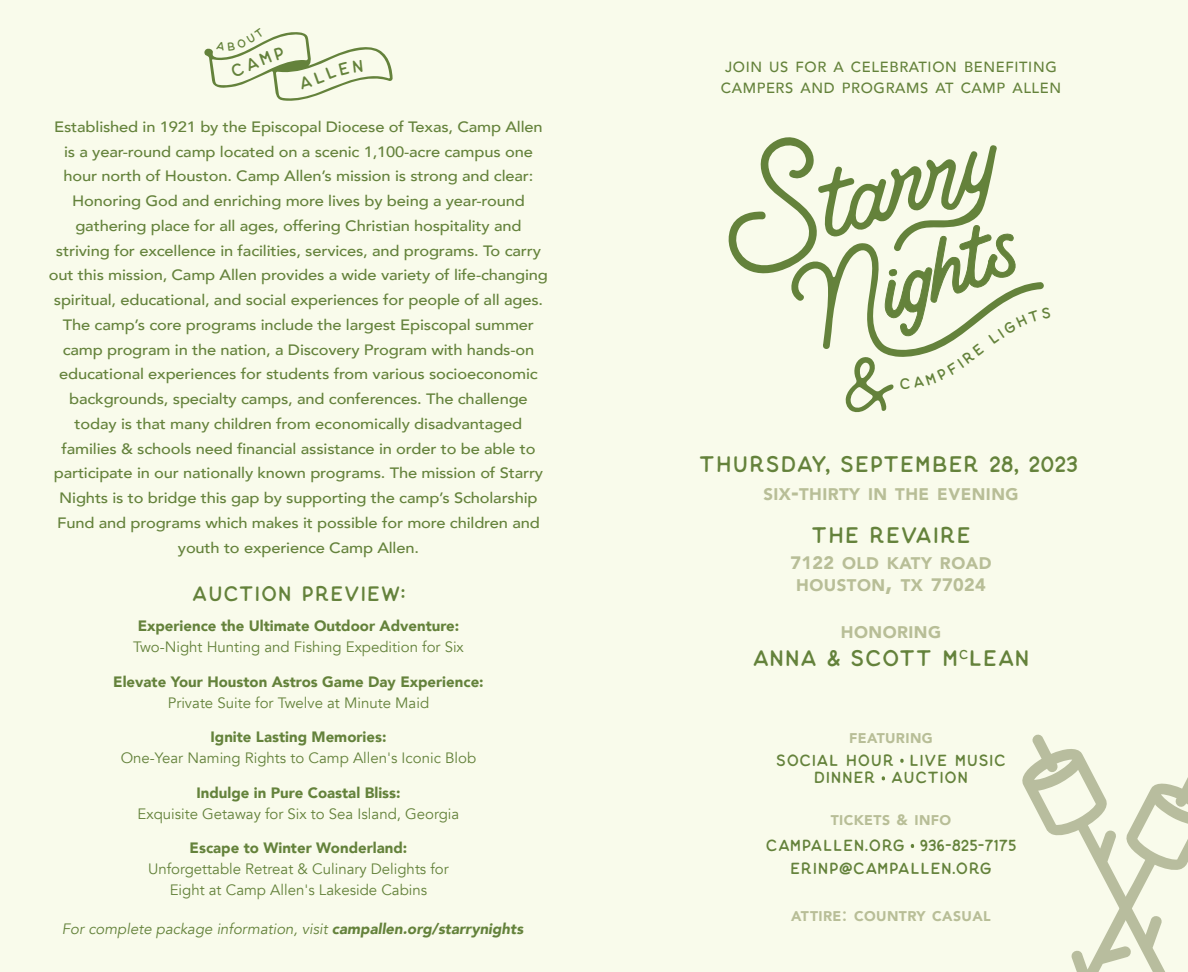
<style>
.page{position:relative;width:1188px;height:972px;background:#f9fbeb}
.page>*{position:absolute;margin:0;border:0;box-sizing:border-box;transform-origin:0 0}
.t1{font:21px "Thistails Sans";color:#64823b}
.t2{font:19.5px "Thistails Sans";color:#64823b}
.t3{font:900 16.8px/22.5px "Avenir";letter-spacing:.03em;color:#b8be97;text-align:center}
.BACK_PAGE_COMMITTEE_MEMEBER{font:500 15px/24.8px "Avenir";letter-spacing:-.01em;color:#64823b;text-align:center;scale:1.1 1}
.t4{font:15px/21px "Avenir";color:#64823b;text-align:center}
.t5{font:15px "Thistails Sans";color:#64823b}
.t6{font:900 15px/21px "Avenir";color:#64823b;text-align:center}
.t7{font:italic 15px "Avenir";color:#64823b}
.t8{font:500 14.7px/21px "Avenir";letter-spacing:.045em;color:#64823b;text-align:center}
.t9{font:900 14.1px "Avenir";letter-spacing:.03em;color:#b8be97}
.s1{font-weight:900}
.s2{font-weight:400}
.s3{font-size:24px}
.s4{font-size:18px}
.s5{font-size:15px}
.s6{font-weight:500;font-size:20.1px}
</style>
<div class="page">
<svg style="left:1022px;top:734px;width:166px;height:238px"></svg>
<svg style="left:900px;top:759px;width:4px;height:4px"></svg>
<svg style="left:881px;top:776px;width:4px;height:5px"></svg>
<svg style="left:911px;top:844px;width:3px;height:4px"></svg>
<svg style="left:204px;top:32px;width:189px;height:69px"></svg>
<svg style="left:728px;top:137px;width:316px;height:276px"></svg>
<p class="BACK_PAGE_COMMITTEE_MEMEBER" style="left:49px;top:113px;width:455px">Established in 1921 by the Episcopal Diocese of Texas, Camp Allen is a year-round camp located on a scenic 1,100-acre campus one hour north of Houston. Camp Allen’s mission is strong and clear:<br>Honoring God and enriching more lives by being a year-round gathering place for all ages, offering Christian hospitality and striving for excellence in facilities, services, and programs. To carry out this mission, Camp Allen provides a wide variety of life-changing spiritual, educational, and social experiences for people of all ages.<br>The camp’s core programs include the largest Episcopal summer camp program in the nation, a Discovery Program with hands-on educational experiences for students from various socioeconomic backgrounds, specialty camps, and conferences. The challenge today is that many children from economically disadvantaged families &amp; schools need financial assistance in order to be able to participate in our nationally known programs. The mission of Starry Nights is to bridge this gap by supporting the camp’s Scholarship Fund and programs which makes it possible for more children and youth to experience Camp Allen.</p>
<p class="t2" style="left:191px;top:580px;width:216px">AUCTION PREVIEW:</p>
<p class="t4" style="left:133px;top:616px;width:332px"><span class="s1">Experience the Ultimate Outdoor Adventure:<br></span>Two-Night Hunting and Fishing Expedition for Six</p>
<p class="t6" style="left:113px;top:671px;width:372px">Elevate Your Houston Astros Game Day Experience:<br><span class="s2">Private Suite for Twelve at Minute Maid</span></p>
<p class="t4" style="left:121px;top:727px;width:357px"><span class="s1">Ignite Lasting Memories:<br></span>One-Year Naming Rights to Camp Allen's Iconic Blob</p>
<p class="t4" style="left:138px;top:782px;width:323px"><span class="s1">Indulge in Pure Coastal Bliss:<br></span>Exquisite Getaway for Six to Sea Island, Georgia</p>
<p class="t4" style="left:148px;top:838px;width:302px"><span class="s1">Escape to Winter Wonderland:<br></span>Unforgettable Retreat &amp; Culinary Delights for<br>Eight at Camp Allen's Lakeside Cabins</p>
<p class="t7" style="left:62px;top:920px;width:463px">For complete package information, visit <span class="s1">campallen.org/starrynights</span></p>
<p class="t8" style="left:721px;top:55px;width:342px">JOIN US FOR A CELEBRATION BENEFITING<br>CAMPERS AND PROGRAMS AT CAMP ALLEN</p>
<p class="t1" style="left:699px;top:451px;width:381px">THURSDAY, SEPTEMBER 28, 2023</p>
<p class="t3" style="left:763px;top:482px;width:257px">SIX<span class="s3">-</span>THIRTY IN THE EVENING</p>
<p class="t1" style="left:811px;top:521px;width:162px">THE REVAIRE</p>
<p class="t3" style="left:791px;top:551px;width:202px"><span class="s4">7122</span> OLD KATY ROAD<br>HOUSTON<span class="s3">,</span> TX <span class="s4">77024</span></p>
<p class="t3" style="left:841px;top:620px;width:102px">HONORING</p>
<p class="t1" style="left:752px;top:644px;width:279px">ANNA &amp; SCOTT M<sup>C</sup>LEAN</p>
<p class="t9" style="left:849px;top:726px;width:85px">FEATURING</p>
<p class="t5" style="left:776px;top:750px;width:120px">SOCIAL HOUR</p>
<p class="t5" style="left:909px;top:750px;width:98px">LIVE MUSIC</p>
<p class="t5" style="left:813px;top:768px;width:64px">DINNER</p>
<p class="t5" style="left:891px;top:768px;width:79px">AUCTION</p>
<p class="t9" style="left:831px;top:808px;width:122px">TICKETS <span class="s5">&amp;</span> INFO</p>
<p class="t5" style="left:766px;top:835px;width:141px">CAMPALLEN.ORG</p>
<p class="t5" style="left:920px;top:835px;width:98px">936-825-7175</p>
<p class="t5" style="left:790px;top:859px;width:204px">ERINP@CAMPALLEN.ORG</p>
<p class="t9" style="left:791px;top:904px;width:201px">ATTIRE<span class="s6">:</span> COUNTRY CASUAL</p>
</div>
